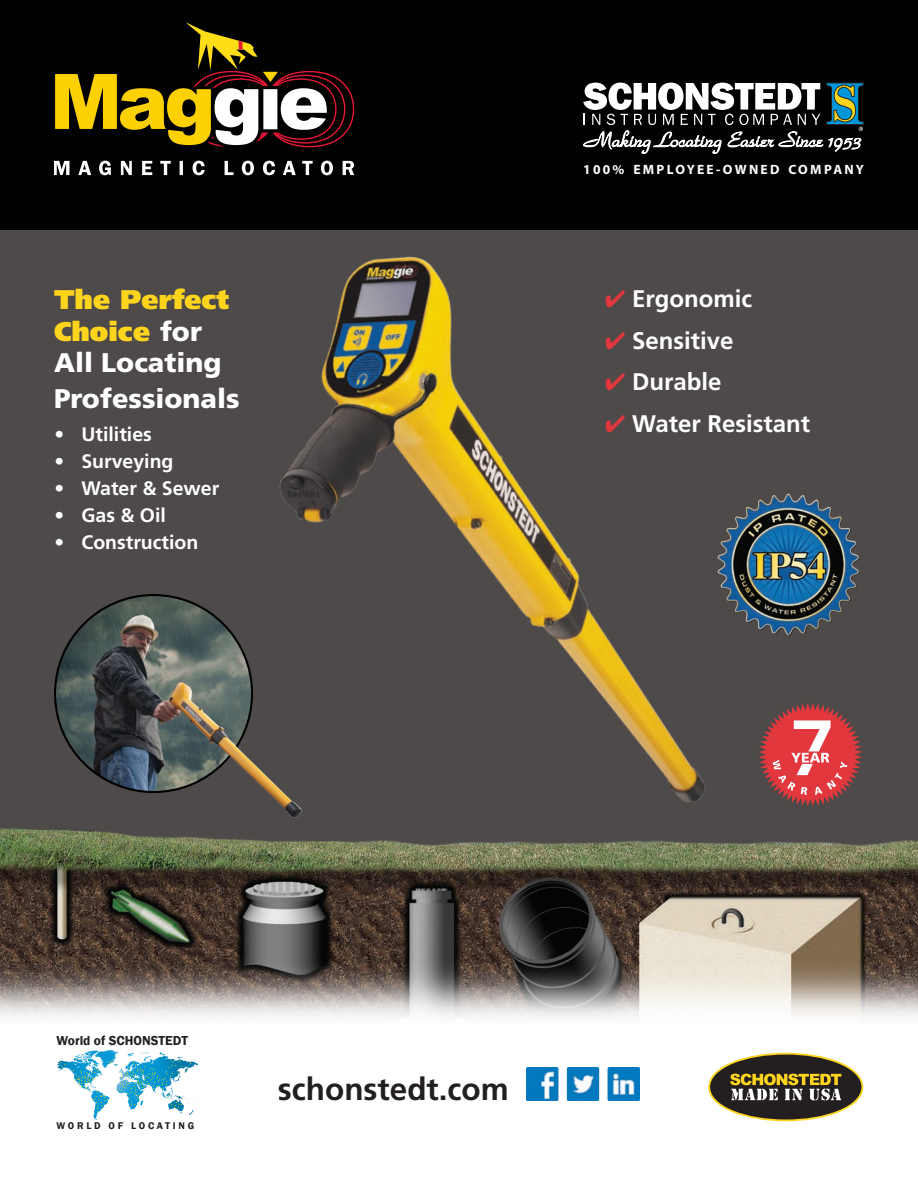
<style>
.page{position:relative;width:918px;height:1188px;background:#fff}
.page>*{position:absolute;margin:0;border:0;box-sizing:border-box;transform-origin:0 0}
.t1{font:700 31.5px "Frutiger LT Std";color:#231f20}
.t2{font:900 27px/31.5px "Frutiger LT Std";color:#fed41d}
.t3{font:900 27px "Frutiger LT Std";color:#fff}
.t4{font:700 24px "Frutiger LT Std";color:#fff}
.t5{font:700 19.5px "Frutiger LT Std";color:#fff}
.t6{font:700 13.5px "Myriad Pro";letter-spacing:.17em;color:#fff}
.t7{font:600 13.35px "Franklin Gothic";color:#231f20}
.t8{font:600 10.05px "Franklin Gothic";letter-spacing:.27em;color:#231f20}
.s1{color:#fff}
.s2{color:#e1373d}
</style>
<div class="page">
<div style="left:0;top:0;width:918px;height:878px;background:#4e4a49"></div>
<div style="left:0;top:0;width:918px;height:230px;background:#010101"></div>
<img style="left:231px;top:256px;width:474px;height:547px">
<img style="left:55px;top:595px;width:197px;height:197px;border-radius:99px">
<img style="left:195px;top:715px;width:140px;height:91px">
<img style="left:702px;top:477px;width:158px;height:175px">
<img style="left:0;top:806px;width:918px;height:255px">
<svg style="left:103px;top:1050px;width:7px;height:2px"></svg>
<svg style="left:60px;top:1062px;width:6px;height:5px"></svg>
<svg style="left:73px;top:1060px;width:118px;height:52px"></svg>
<svg style="left:707px;top:1052px;width:157px;height:70px"></svg>
<img style="left:526px;top:1068px;width:114px;height:32px">
<svg style="left:583px;top:82px;width:281px;height:72px"></svg>
<svg style="left:759px;top:703px;width:103px;height:103px"></svg>
<svg style="left:55px;top:22px;width:299px;height:125px"></svg>
<svg style="left:54px;top:161px;width:300px;height:14px"></svg>
<h2 class="t2" style="left:54px;top:284px;width:177px">The Perfect<br>Choice <span class="s1">for<br>All Locating</span></h2>
<h2 class="t3" style="left:54px;top:383px;width:187px">Professionals</h2>
<p class="t5" style="left:54px;top:423px;width:99px">• Utilities</p>
<p class="t5" style="left:54px;top:450px;width:121px">• Surveying</p>
<p class="t5" style="left:54px;top:477px;width:167px">• Water &amp; Sewer</p>
<p class="t5" style="left:54px;top:504px;width:113px">• Gas &amp; Oil</p>
<p class="t5" style="left:54px;top:531px;width:145px">• Construction</p>
<p class="t6" style="left:583px;top:161px;width:282px">100% EMPLOYEE-OWNED COMPANY</p>
<p class="t4" style="left:605px;top:285px;width:148px"><span class="s2">✔</span> Ergonomic</p>
<p class="t4" style="left:605px;top:326px;width:130px"><span class="s2">✔</span> Sensitive</p>
<p class="t4" style="left:605px;top:368px;width:118px"><span class="s2">✔</span> Durable</p>
<p class="t4" style="left:605px;top:409px;width:206px"><span class="s2">✔</span> Water Resistant</p>
<p class="t7" style="left:57px;top:1032px;width:133px">World of SCHONSTEDT</p>
<p class="t8" style="left:57px;top:1119px;width:139px">WORLD OF LOCATING</p>
<h1 class="t1" style="left:278px;top:1071px;width:232px">schonstedt.com</h1>
</div>
